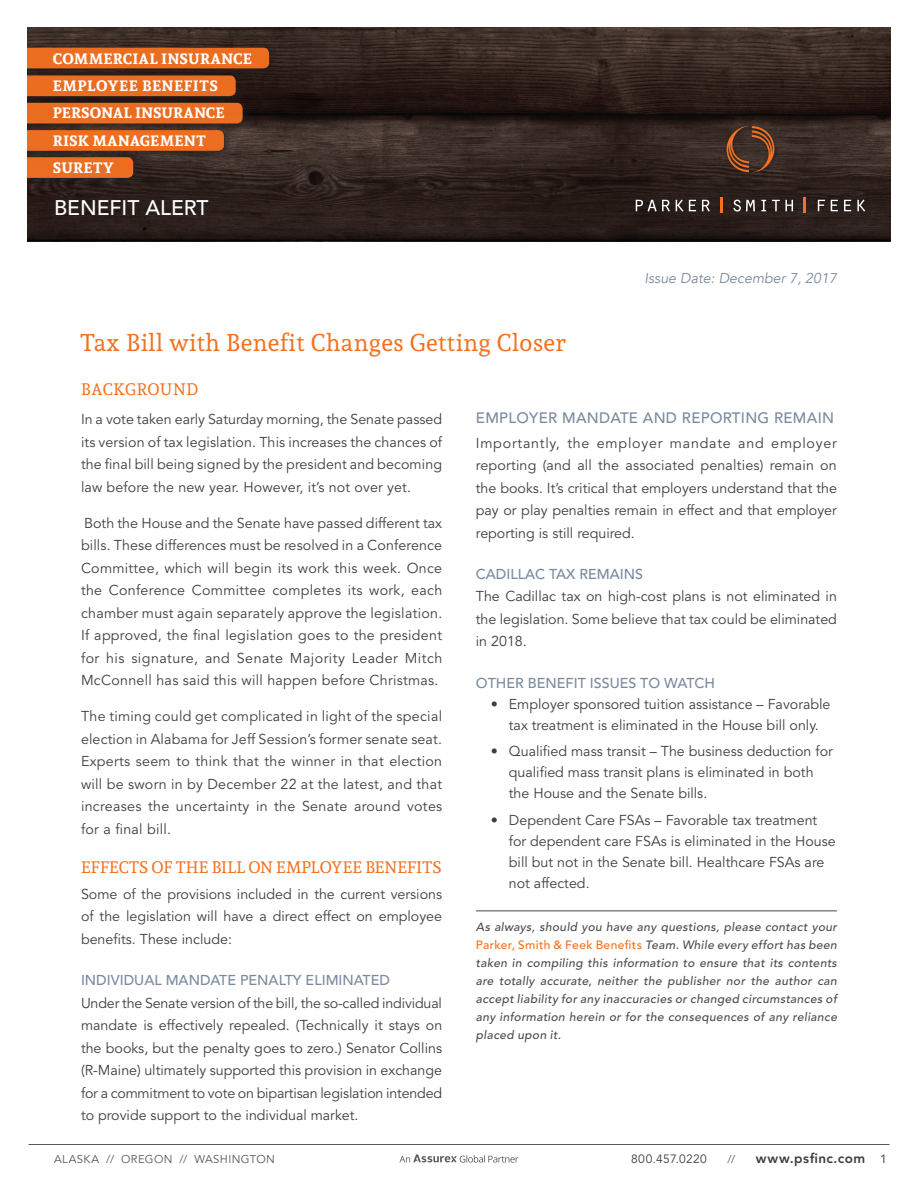
<style>
.page{position:relative;width:918px;height:1188px;background:#fff}
.page>*{position:absolute;margin:0;border:0;box-sizing:border-box;transform-origin:0 0}
.t1{font:24px "Andada";letter-spacing:.02em;color:#f37121}
.t2{font:500 21px "Avenir LT Std";color:#fff}
.Paragraph_Header{font:16.5px "Andada";letter-spacing:.01em;color:#f37121}
.Paragraph_Header-2{font:16.5px "Andada";letter-spacing:.035em;color:#f37121}
.t3{font:700 15px/27.3px "Andada";letter-spacing:.015em;color:#fff}
.subheader{font:500 15px "Avenir LT Std";letter-spacing:.02em;color:#7a8a9f}
.Body_text{font:14.25px/22.5px "Avenir LT Std";color:#3e3e3f;text-align:justify}
.Bullet_-_flush_lt{font:14.25px/21px "Avenir LT Std";color:#3e3e3f}
.paragraph_head{font:500 14.25px "Avenir LT Std";color:#7a8a9f}
.Bullet_-_flush_lt-2{font:italic 14.25px "Avenir LT Com";color:#7a8a9f}
.t4{font:800 13.5px "Avenir LT Std";letter-spacing:.04em;color:#3e3e3f}
.italic{font:italic 500 12px/18px "Avenir LT Std";letter-spacing:.03em;color:#4c4c4c;text-align:justify}
.t5{font:12px "Avenir LT Std";letter-spacing:.03em;color:#3e3e3f}
.t6{font:500 12px "Avenir LT Std";color:#57585a}
.t7{font:11.25px "Avenir LT Std";letter-spacing:.035em;color:#57585a}
.s1{font-style:normal;color:#f37121}
</style>
<div class="page">
<img style="left:27px;top:27px;width:864px;height:215px">
<div style="left:632px;top:123px;width:238px;height:95px;background:#231f20;opacity:.75"></div>
<svg style="left:726px;top:126px;width:49px;height:46px;background:#623b26"></svg>
<svg style="left:636px;top:200px;width:34px;height:12px"></svg>
<svg style="left:676px;top:199px;width:7px;height:13px"></svg>
<svg style="left:689px;top:200px;width:7px;height:11px"></svg>
<svg style="left:702px;top:200px;width:8px;height:12px"></svg>
<svg style="left:733px;top:200px;width:22px;height:12px"></svg>
<svg style="left:761px;top:200px;width:5px;height:11px"></svg>
<svg style="left:772px;top:200px;width:21px;height:11px"></svg>
<svg style="left:818px;top:200px;width:7px;height:11px"></svg>
<svg style="left:831px;top:200px;width:7px;height:11px"></svg>
<svg style="left:844px;top:200px;width:7px;height:11px"></svg>
<svg style="left:857px;top:199px;width:8px;height:13px"></svg>
<svg style="left:720px;top:197px;width:2px;height:16px"></svg>
<svg style="left:804px;top:197px;width:2px;height:16px"></svg>
<div style="left:10px;top:43px;width:269px;height:34px;background:#231f20;opacity:.75"></div>
<div style="left:27px;top:48px;width:242px;height:20px;background:#ea6d21"></div>
<div style="left:10px;top:71px;width:235px;height:34px;background:#231f20;opacity:.75"></div>
<div style="left:27px;top:75px;width:209px;height:21px;background:#ea6d20"></div>
<div style="left:10px;top:98px;width:242px;height:35px;background:#231f20;opacity:.75"></div>
<div style="left:27px;top:103px;width:216px;height:21px;background:#e96c20"></div>
<div style="left:10px;top:125px;width:223px;height:35px;background:#231f20;opacity:.75"></div>
<svg style="left:27px;top:130px;width:197px;height:21px;background:#e76d21"></svg>
<div style="left:10px;top:152px;width:132px;height:35px;background:#231f20;opacity:.75"></div>
<svg style="left:27px;top:157px;width:106px;height:21px;background:#e66b20"></svg>
<div style="left:0;top:9px;width:27px;height:261px;background:#fff"></div>
<hr style="left:28px;top:1144px;width:862px;height:1px;background:#57585a">
<svg style="left:399px;top:1154px;width:120px;height:9px"></svg>
<hr style="left:476px;top:911px;width:361px;height:1px;background:#4c4c4c">
<p class="t3" style="left:53px;top:44px;width:201px">COMMERCIAL INSURANCE<br>EMPLOYEE BENEFITS<br>PERSONAL INSURANCE<br>RISK MANAGEMENT<br>SURETY</p>
<h2 class="t2" style="left:54px;top:195px;width:156px">BENEFIT ALERT</h2>
<p class="Bullet_-_flush_lt-2" style="left:644px;top:270px;width:194px">Issue Date: December 7, 2017</p>
<p class="t1" style="left:80px;top:327px;width:487px">Tax Bill with Benefit Changes Getting Closer</p>
<p class="Paragraph_Header-2" style="left:81px;top:379px;width:119px">BACKGROUND</p>
<p class="Body_text" style="left:81px;top:409px;width:363px">In a vote taken early Saturday morning, the Senate passed its version of tax legislation. This increases the chances of the final bill being signed by the president and becoming law before the new year. However, it’s not over yet.</p>
<p class="Body_text" style="left:81px;top:512px;width:363px">Both the House and the Senate have passed different tax bills. These differences must be resolved in a Conference Committee, which will begin its work this week. Once the Conference Committee completes its work, each chamber must again separately approve the legislation.<br>If approved, the final legislation goes to the president for his signature, and Senate Majority Leader Mitch McConnell has said this will happen before Christmas.</p>
<p class="Body_text" style="left:81px;top:706px;width:363px">The timing could get complicated in light of the special election in Alabama for Jeff Session’s former senate seat.<br>Experts seem to think that the winner in that election will be sworn in by December 22 at the latest, and that increases the uncertainty in the Senate around votes for a final bill.</p>
<p class="Paragraph_Header" style="left:81px;top:857px;width:362px">EFFECTS OF THE BILL ON EMPLOYEE BENEFITS</p>
<p class="Body_text" style="left:81px;top:883px;width:363px">Some of the provisions included in the current versions of the legislation will have a direct effect on employee benefits. These include:</p>
<p class="paragraph_head" style="left:81px;top:972px;width:311px">INDIVIDUAL MANDATE PENALTY ELIMINATED</p>
<p class="Body_text" style="left:81px;top:992px;width:363px">Under the Senate version of the bill, the so-called individual mandate is effectively repealed. (Technically it stays on the books, but the penalty goes to zero.) Senator Collins (R-Maine) ultimately supported this provision in exchange for a commitment to vote on bipartisan legislation intended to provide support to the individual market.</p>
<p class="subheader" style="left:476px;top:409px;width:360px">EMPLOYER MANDATE AND REPORTING REMAIN</p>
<p class="Body_text" style="left:476px;top:432px;width:363px">Importantly, the employer mandate and employer reporting (and all the associated penalties) remain on the books. It’s critical that employers understand that the pay or play penalties remain in effect and that employer reporting is still required.</p>
<p class="paragraph_head" style="left:476px;top:566px;width:169px">CADILLAC TAX REMAINS</p>
<p class="Body_text" style="left:476px;top:586px;width:363px">The Cadillac tax on high-cost plans is not eliminated in the legislation. Some believe that tax could be eliminated in 2018.</p>
<p class="paragraph_head" style="left:476px;top:675px;width:241px">OTHER BENEFIT ISSUES TO WATCH</p>
<p class="Bullet_-_flush_lt" style="left:491px;top:694px;width:341px;text-align:center">• Employer sponsored tuition assistance – Favorable tax treatment is eliminated in the House bill only.</p>
<p class="Bullet_-_flush_lt" style="left:509px;top:741px;width:326px;text-indent:-18px">• Qualified mass transit – The business deduction for qualified mass transit plans is eliminated in both the House and the Senate bills.</p>
<p class="Bullet_-_flush_lt" style="left:509px;top:810px;width:328px;text-indent:-18px">• Dependent Care FSAs – Favorable tax treatment for dependent care FSAs is eliminated in the House bill but not in the Senate bill. Healthcare FSAs are not affected.</p>
<p class="italic" style="left:476px;top:918px;width:363px">As always, should you have any questions, please contact your <span class="s1">Parker, Smith &amp; Feek Benefits</span> Team. While every effort has been taken in compiling this information to ensure that its contents are totally accurate, neither the publisher nor the author can accept liability for any inaccuracies or changed circumstances of any information herein or for the consequences of any reliance placed upon it.</p>
<p class="t7" style="left:54px;top:1152px;width:222px">ALASKA // OREGON // WASHINGTON</p>
<p class="t5" style="left:631px;top:1152px;width:77px">800.457.0220</p>
<p class="t7" style="left:727px;top:1152px;width:9px">//</p>
<p class="t4" style="left:756px;top:1150px;width:111px">www.psfinc.com</p>
<p class="t6" style="left:880px;top:1152px;width:8px">1</p>
</div>
